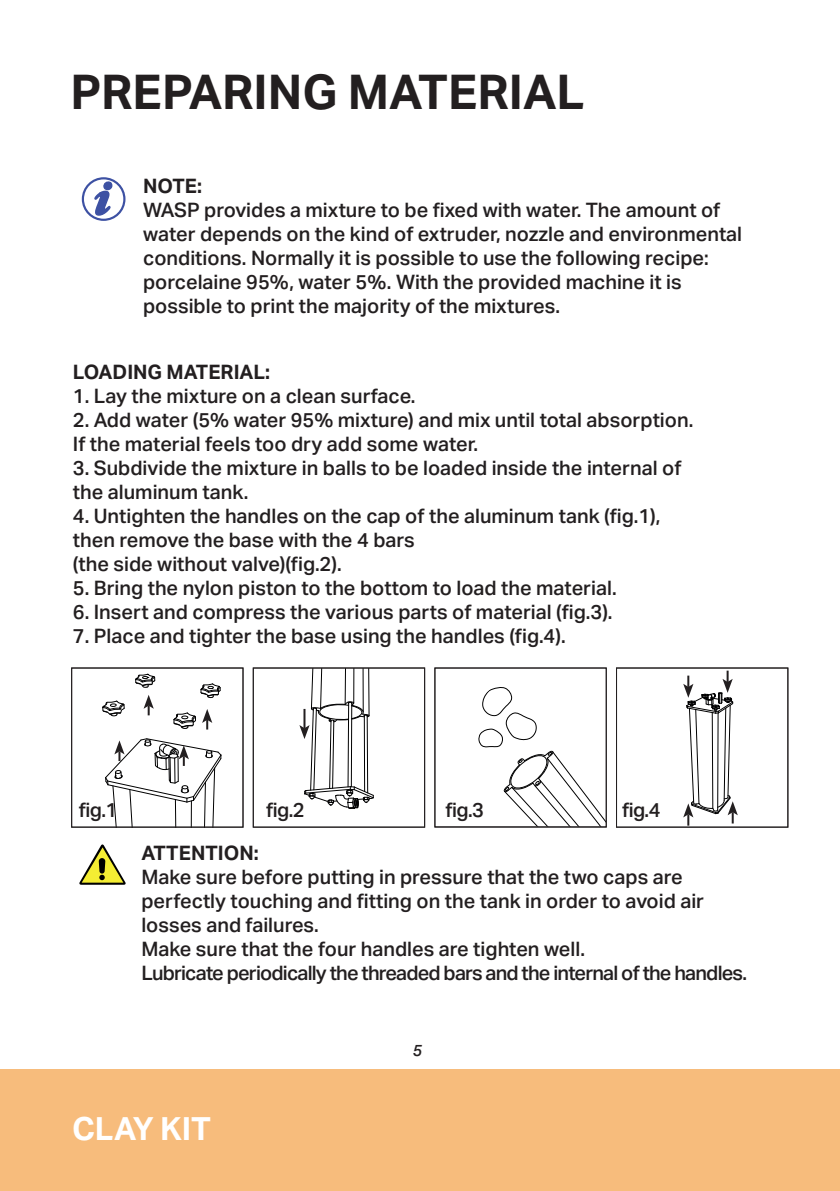
<style>
.page{position:relative;width:840px;height:1191px;background:#fff}
.page>*{position:absolute;margin:0;border:0;box-sizing:border-box;transform-origin:0 0}
.t1{font:700 48px "Aktiv Grotesk";color:#231f20}
.t2{font:700 32px "Aktiv Grotesk";color:#fff}
.t3{font:500 20px/24px "Aktiv Grotesk";color:#231f20}
.t4{font:700 20px "Aktiv Grotesk";color:#231f20}
.t5{font:italic 500 16px "Aktiv Grotesk";color:#231f20}
</style>
<div class="page">
<div style="left:0;top:1069px;width:839px;height:122px;background:#f7bc7c"></div>
<svg style="left:135px;top:674px;width:20px;height:13px"></svg>
<svg style="left:173px;top:712px;width:23px;height:16px"></svg>
<svg style="left:200px;top:683px;width:21px;height:14px"></svg>
<svg style="left:102px;top:700px;width:23px;height:16px"></svg>
<svg style="left:478px;top:687px;width:126px;height:138px"></svg>
<svg style="left:143px;top:695px;width:11px;height:20px"></svg>
<svg style="left:105px;top:738px;width:116px;height:87px"></svg>
<svg style="left:202px;top:709px;width:10px;height:20px"></svg>
<svg style="left:299px;top:670px;width:75px;height:139px"></svg>
<svg style="left:683px;top:670px;width:54px;height:155px"></svg>
<div style="left:71px;top:668px;width:172px;height:159px;border:1px solid #231f20"></div>
<div style="left:253px;top:668px;width:171px;height:159px;border:1px solid #231f20"></div>
<div style="left:434px;top:668px;width:172px;height:159px;border:1px solid #231f20"></div>
<div style="left:616px;top:668px;width:171px;height:159px;border:1px solid #231f20"></div>
<svg style="left:82px;top:177px;width:43px;height:44px"></svg>
<svg style="left:79px;top:844px;width:47px;height:40px"></svg>
<h1 class="t1" style="left:70px;top:63px;width:515px">PREPARING MATERIAL</h1>
<p class="t4" style="left:143px;top:173px;width:61px">NOTE:</p>
<p class="t3" style="left:143px;top:197px;width:600px">WASP provides a mixture to be fixed with water. The amount of water depends on the kind of extruder, nozzle and environmental conditions. Normally it is possible to use the following recipe: porcelaine 95%, water 5%. With the provided machine it is possible to print the majority of the mixtures.</p>
<p class="t4" style="left:73px;top:359px;width:199px">LOADING MATERIAL:</p>
<p class="t3" style="left:73px;top:383px;width:344px">1. Lay the mixture on a clean surface.</p>
<p class="t3" style="left:73px;top:407px;width:621px">2. Add water (5% water 95% mixture) and mix until total absorption.<br>If the material feels too dry add some water.</p>
<p class="t3" style="left:73px;top:455px;width:609px">3. Subdivide the mixture in balls to be loaded inside the internal of the aluminum tank.</p>
<p class="t3" style="left:73px;top:503px;width:588px">4. Untighten the handles on the cap of the aluminum tank (fig.1), then remove the base with the 4 bars<br>(the side without valve)(fig.2).</p>
<p class="t3" style="left:73px;top:575px;width:545px">5. Bring the nylon piston to the bottom to load the material.</p>
<p class="t3" style="left:73px;top:599px;width:541px">6. Insert and compress the various parts of material (fig.3).</p>
<p class="t3" style="left:73px;top:623px;width:494px">7. Place and tighter the base using the handles (fig.4).</p>
<p class="t3" style="left:79px;top:798px;width:40px">fig.1</p>
<p class="t3" style="left:266px;top:797px;width:40px">fig.2</p>
<p class="t3" style="left:445px;top:797px;width:40px">fig.3</p>
<p class="t3" style="left:622px;top:797px;width:40px">fig.4</p>
<p class="t4" style="left:141px;top:840px;width:119px">ATTENTION:</p>
<p class="t3" style="left:141px;top:864px;width:607px">Make sure before putting in pressure that the two caps are perfectly touching and fitting on the tank in order to avoid air losses and failures.<br>Make sure that the four handles are tighten well.<br>Lubricate periodically the threaded bars and the internal of the handles.</p>
<h2 class="t2" style="left:72px;top:1108px;width:140px">CLAY KIT</h2>
<p class="t5" style="left:412px;top:1041px;width:6px">5</p>
</div>
